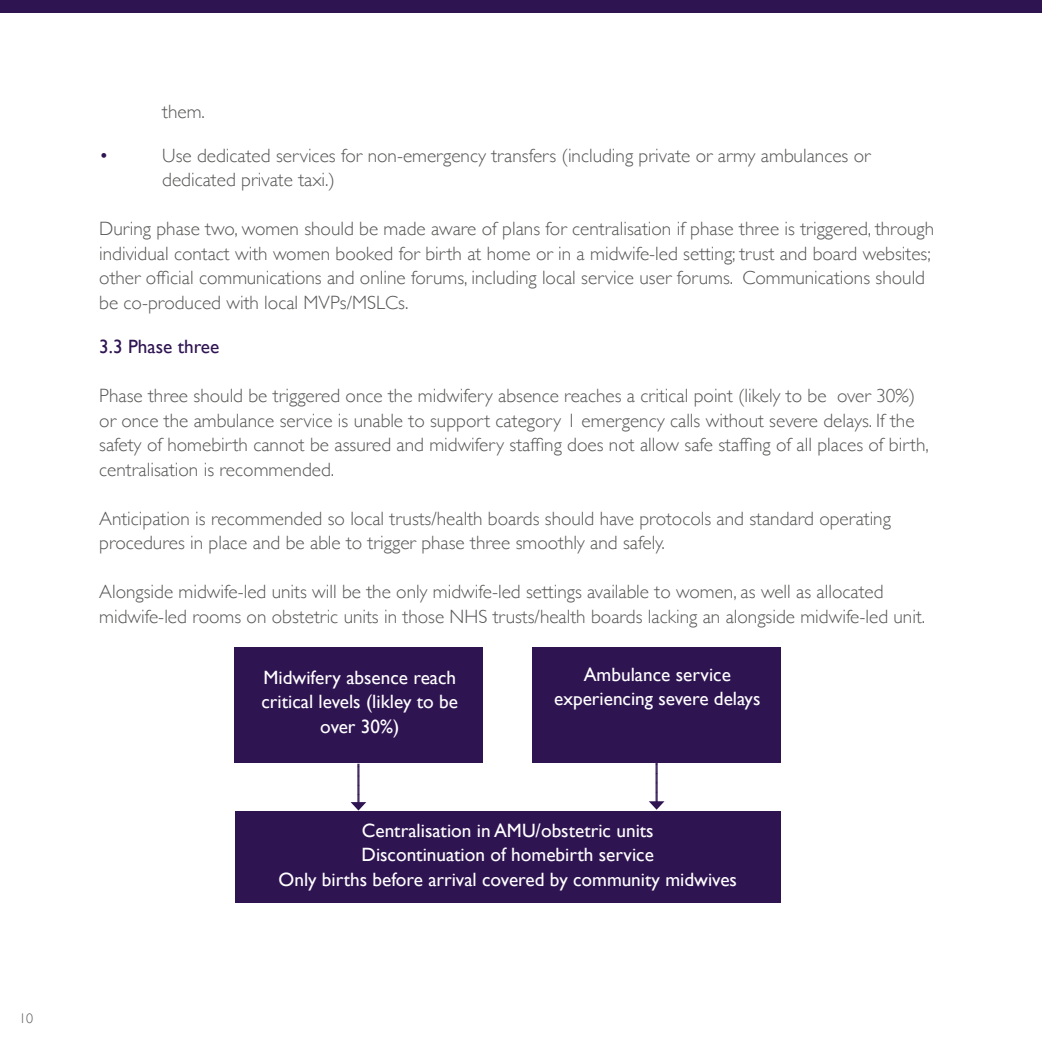
<style>
.page{position:relative;width:1042px;height:1042px;background:#fff}
.page>*{position:absolute;margin:0;border:0;box-sizing:border-box;transform-origin:0 0}
.t1{font:300 19.25px/24.5px "Gill Sans";color:#575756}
.t2{font:19.25px/24.5px "Gill Sans";color:#fff;text-align:center}
.t3{font:19.25px "Gill Sans";color:#2f1452}
.t4{font:300 19.25px "Gill Sans";color:#2f1452}
.t5{font:300 14px "Gill Sans";color:#575756}
</style>
<div class="page">
<div style="left:0;top:0;width:1042px;height:13px;background:#2f1452"></div>
<div style="left:532px;top:647px;width:248px;height:116px;background:#2f1452"></div>
<svg style="left:351px;top:764px;width:15px;height:46px"></svg>
<div style="left:235px;top:647px;width:248px;height:116px;background:#2f1452"></div>
<div style="left:235px;top:812px;width:545px;height:91px;background:#2f1452"></div>
<svg style="left:649px;top:763px;width:15px;height:47px"></svg>
<p class="t5" style="left:19px;top:1007px;width:15px">10</p>
<p class="t1" style="left:162px;top:98px;width:44px">them.</p>
<p class="t4" style="left:99px;top:140px;width:11px">•</p>
<p class="t1" style="left:162px;top:142px;width:710px">Use dedicated services for non-emergency transfers (including private or army ambulances or dedicated private taxi.)</p>
<p class="t1" style="left:99px;top:216px;width:836px">During phase two, women should be made aware of plans for centralisation if phase three is triggered, through individual contact with women booked for birth at home or in a midwife-led setting; trust and board websites; other official communications and online forums, including local service user forums. Communications should be co-produced with local MVPs/MSLCs.</p>
<p class="t3" style="left:99px;top:335px;width:122px">3.3 Phase three</p>
<p class="t1" style="left:99px;top:383px;width:831px">Phase three should be triggered once the midwifery absence reaches a critical point (likely to be over 30%) or once the ambulance service is unable to support category 1 emergency calls without severe delays. If the safety of homebirth cannot be assured and midwifery staffing does not allow safe staffing of all places of birth, centralisation is recommended.</p>
<p class="t1" style="left:99px;top:505px;width:793px">Anticipation is recommended so local trusts/health boards should have protocols and standard operating procedures in place and be able to trigger phase three smoothly and safely.</p>
<p class="t1" style="left:99px;top:579px;width:827px">Alongside midwife-led units will be the only midwife-led settings available to women, as well as allocated midwife-led rooms on obstetric units in those NHS trusts/health boards lacking an alongside midwife-led unit.</p>
<p class="t2" style="left:261px;top:665px;width:198px">Midwifery absence reach critical levels (likley to be over 30%)</p>
<p class="t2" style="left:554px;top:662px;width:208px">Ambulance service experiencing severe delays</p>
<p class="t2" style="left:278px;top:818px;width:460px">Centralisation in AMU/obstetric units<br>Discontinuation of homebirth service<br>Only births before arrival covered by community midwives</p>
</div>
